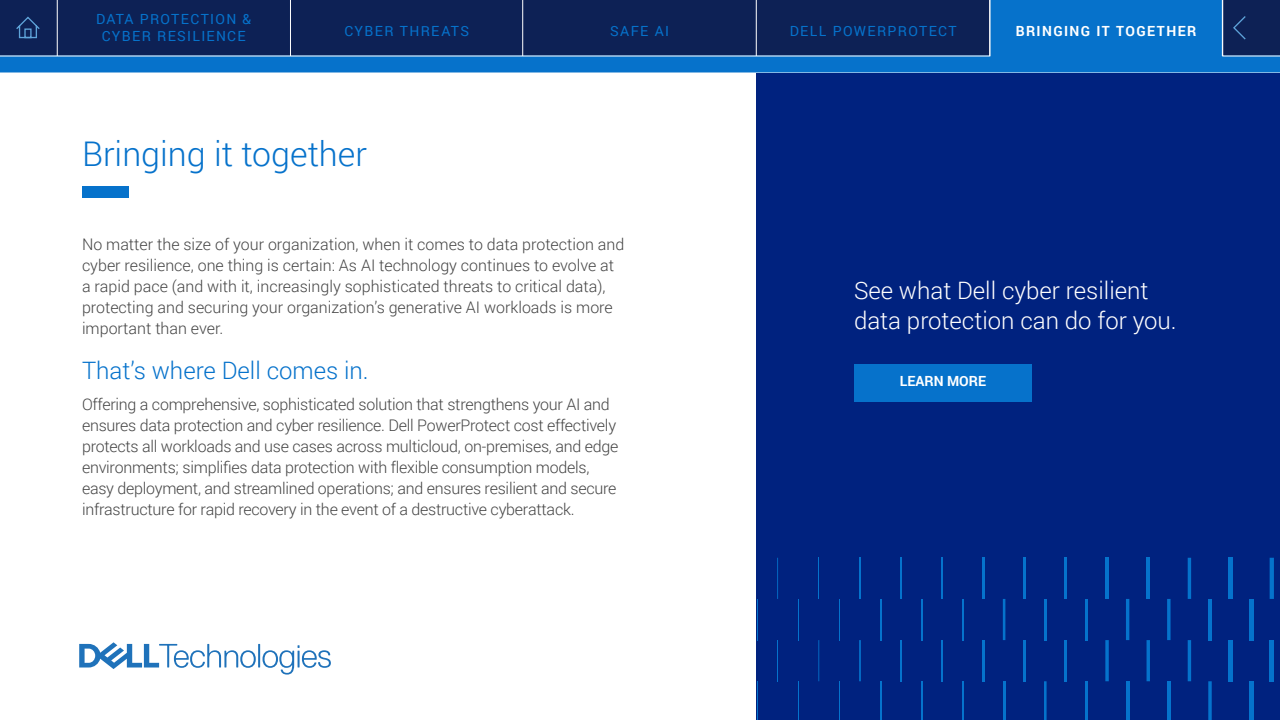
<style>
.page{position:relative;width:1280px;height:720px;background:#fff}
.page>*{position:absolute;margin:0;border:0;box-sizing:border-box;transform-origin:0 0}
.Page_head{font:300 34px "Roboto";color:#0672cb}
.body_white_16pt{font:300 24px/30px "Roboto";color:#fff}
.body_white_16pt-2{font:300 24px "Roboto";color:#0672cb}
.body_charcoal_16pt{font:300 16px/21px "Roboto";letter-spacing:-.015em;color:#444}
.t1{font:14px/16.8px "Roboto";letter-spacing:.095em;color:#0672cb;text-align:center}
.t2{font:700 14px "Roboto";letter-spacing:.095em;color:#fff}
.t3{font:700 14px "Roboto";color:#fff}
</style>
<div class="page">
<div style="left:0;top:57px;width:1280px;height:16px;background:#0672cb"></div>
<svg style="left:0;top:0;width:1280px;height:57px;background:#0f346e"></svg>
<hr style="left:522px;top:0;width:1px;height:56px;background:#fff">
<hr style="left:290px;top:0;width:1px;height:56px;background:#fff">
<hr style="left:57px;top:0;width:1px;height:56px;background:#fff">
<hr style="left:989px;top:0;width:1px;height:56px;background:#fff">
<hr style="left:1222px;top:0;width:1px;height:56px;background:#fff">
<hr style="left:756px;top:0;width:1px;height:56px;background:#fff">
<svg style="left:15px;top:16px;width:26px;height:23px"></svg>
<svg style="left:1232px;top:15px;width:15px;height:26px"></svg>
<div style="left:756px;top:73px;width:524px;height:647px;background:#00227f"></div>
<hr style="left:818px;top:558px;width:1px;height:41px;background:#0573cc">
<hr style="left:777px;top:558px;width:1px;height:41px;background:#0573cc">
<hr style="left:1270px;top:558px;width:4px;height:41px;background:#0573cc">
<div style="left:1228px;top:558px;width:5px;height:41px;background:#0573cc"></div>
<hr style="left:1147px;top:558px;width:3px;height:41px;background:#0573cc">
<hr style="left:1188px;top:558px;width:3px;height:41px;background:#0573cc">
<hr style="left:1105px;top:558px;width:4px;height:41px;background:#0573cc">
<hr style="left:1023px;top:558px;width:3px;height:41px;background:#0573cc">
<hr style="left:982px;top:558px;width:3px;height:41px;background:#0573cc">
<hr style="left:1065px;top:558px;width:2px;height:41px;background:#0573cc">
<hr style="left:942px;top:558px;width:1px;height:41px;background:#0573cc">
<hr style="left:900px;top:558px;width:2px;height:41px;background:#0573cc">
<hr style="left:859px;top:558px;width:2px;height:41px;background:#0573cc">
<hr style="left:839px;top:599px;width:1px;height:41px;background:#0573cc">
<hr style="left:798px;top:599px;width:1px;height:41px;background:#0573cc">
<hr style="left:757px;top:599px;width:1px;height:41px;background:#0573cc">
<hr style="left:1249px;top:599px;width:4px;height:41px;background:#0573cc">
<svg style="left:1167px;top:599px;width:4px;height:41px"></svg>
<hr style="left:1208px;top:599px;width:4px;height:41px;background:#0573cc">
<hr style="left:1126px;top:599px;width:3px;height:41px;background:#0573cc">
<hr style="left:1044px;top:599px;width:3px;height:41px;background:#0573cc">
<hr style="left:1003px;top:599px;width:2px;height:41px;background:#0573cc">
<hr style="left:1085px;top:599px;width:3px;height:41px;background:#0573cc">
<hr style="left:962px;top:599px;width:2px;height:41px;background:#0573cc">
<hr style="left:921px;top:599px;width:2px;height:41px;background:#0573cc">
<hr style="left:880px;top:599px;width:1px;height:41px;background:#0573cc">
<hr style="left:818px;top:640px;width:1px;height:41px;background:#0573cc">
<hr style="left:777px;top:640px;width:1px;height:41px;background:#0573cc">
<hr style="left:1270px;top:640px;width:4px;height:41px;background:#0573cc">
<div style="left:1228px;top:640px;width:5px;height:41px;background:#0573cc"></div>
<hr style="left:1147px;top:640px;width:3px;height:41px;background:#0573cc">
<hr style="left:1188px;top:640px;width:3px;height:41px;background:#0573cc">
<svg style="left:1105px;top:640px;width:4px;height:41px"></svg>
<hr style="left:1023px;top:640px;width:3px;height:41px;background:#0573cc">
<hr style="left:982px;top:640px;width:3px;height:41px;background:#0573cc">
<hr style="left:1065px;top:640px;width:2px;height:41px;background:#0573cc">
<hr style="left:942px;top:640px;width:1px;height:41px;background:#0573cc">
<hr style="left:900px;top:640px;width:2px;height:41px;background:#0573cc">
<hr style="left:859px;top:640px;width:2px;height:41px;background:#0573cc">
<hr style="left:839px;top:681px;width:1px;height:39px;background:#0573cc">
<hr style="left:798px;top:681px;width:1px;height:39px;background:#0573cc">
<hr style="left:757px;top:681px;width:1px;height:39px;background:#0573cc">
<hr style="left:1249px;top:681px;width:4px;height:39px;background:#0573cc">
<hr style="left:1167px;top:681px;width:4px;height:39px;background:#0573cc">
<svg style="left:1208px;top:681px;width:4px;height:39px"></svg>
<hr style="left:1126px;top:681px;width:3px;height:39px;background:#0573cc">
<hr style="left:1044px;top:681px;width:3px;height:39px;background:#0573cc">
<hr style="left:1003px;top:681px;width:2px;height:39px;background:#0573cc">
<hr style="left:1085px;top:681px;width:3px;height:39px;background:#0573cc">
<hr style="left:962px;top:681px;width:2px;height:39px;background:#0573cc">
<hr style="left:921px;top:681px;width:2px;height:39px;background:#0573cc">
<hr style="left:880px;top:681px;width:1px;height:39px;background:#0573cc">
<div style="left:82px;top:186px;width:46px;height:12px;background:#0672cb"></div>
<div style="left:854px;top:364px;width:178px;height:38px;background:#0672cb"></div>
<svg style="left:79px;top:642px;width:252px;height:33px"></svg>
<p class="t1" style="left:96px;top:11px;width:157px">DATA PROTECTION &amp;<br>CYBER RESILIENCE</p>
<p class="t1" style="left:344px;top:22px;width:126px">CYBER THREATS</p>
<p class="t1" style="left:610px;top:22px;width:61px">SAFE AI</p>
<p class="t1" style="left:790px;top:22px;width:168px">DELL POWERPROTECT</p>
<p class="t2" style="left:1016px;top:21px;width:182px">BRINGING IT TOGETHER</p>
<p class="Page_head" style="left:82px;top:130px;width:286px">Bringing it together</p>
<p class="body_charcoal_16pt" style="left:82px;top:233px;width:544px">No matter the size of your organization, when it comes to data protection and cyber resilience, one thing is certain: As AI technology continues to evolve at a rapid pace (and with it, increasingly sophisticated threats to critical data), protecting and securing your organization’s generative AI workloads is more important than ever.</p>
<p class="body_white_16pt-2" style="left:82px;top:354px;width:288px">That’s where Dell comes in.</p>
<p class="body_charcoal_16pt" style="left:82px;top:393px;width:538px">Offering a comprehensive, sophisticated solution that strengthens your AI and ensures data protection and cyber resilience. Dell PowerProtect cost effectively protects all workloads and use cases across multicloud, on-premises, and edge environments; simplifies data protection with flexible consumption models, easy deployment, and streamlined operations; and ensures resilient and secure infrastructure for rapid recovery in the event of a destructive cyberattack.</p>
<p class="body_white_16pt" style="left:854px;top:275px;width:324px">See what Dell cyber resilient data protection can do for you.</p>
<p class="t3" style="left:900px;top:372px;width:88px">LEARN MORE</p>
</div>
